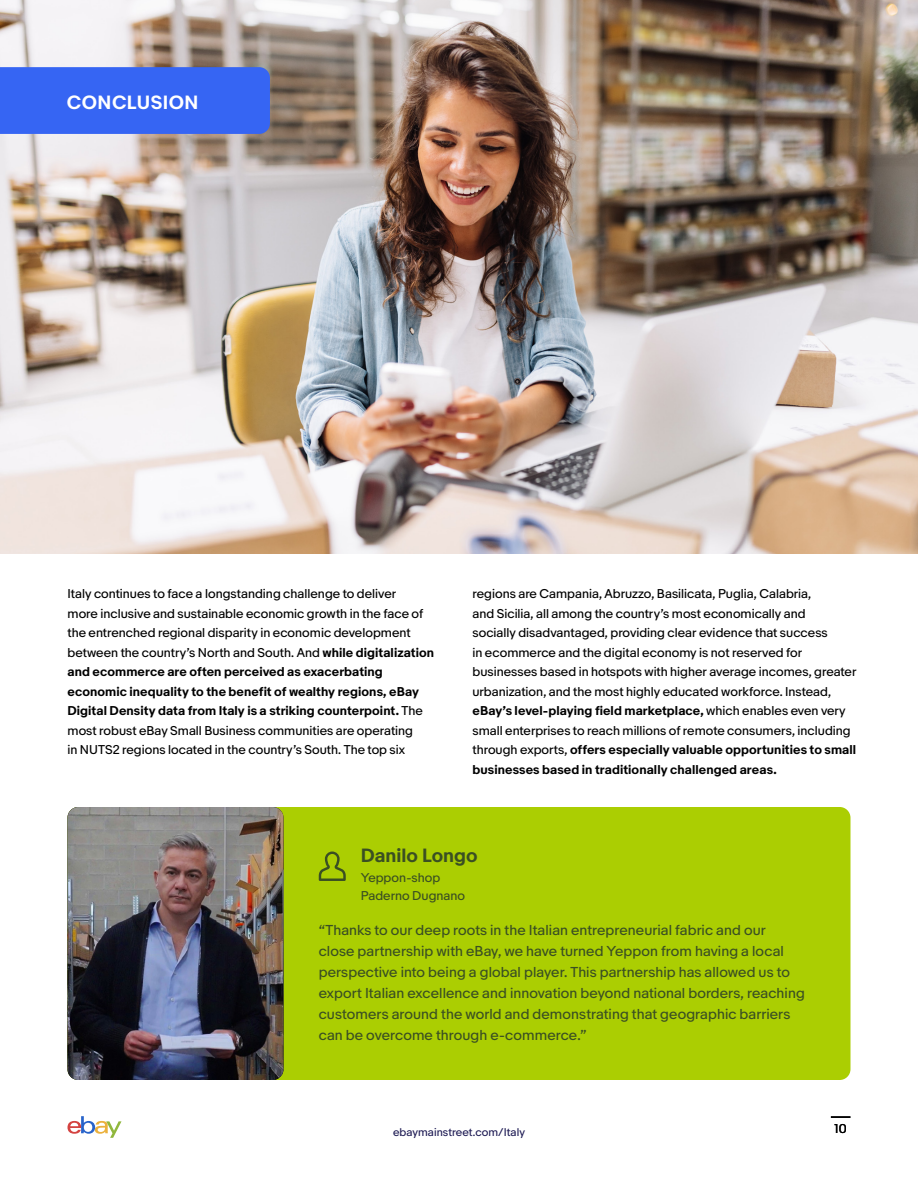
<style>
.page{position:relative;width:918px;height:1188px;background:#fff}
.page>*{position:absolute;margin:0;border:0;box-sizing:border-box;transform-origin:0 0}
.t1{font:700 18px "Market Sans";color:#3a4f23}
.t2{font:700 18px "Market Sans";letter-spacing:.025em;color:#fff}
.t3{font:13.5px/21px "Market Sans";letter-spacing:.005em;color:#3a4f23}
.t4{font:12px/19.5px "Market Sans";color:#000}
.t5{font:12px/18px "Market Sans";letter-spacing:.005em;color:#3a4f23}
.t6{font:10.5px "Market Sans";letter-spacing:.005em;color:#201d55}
.s1{font-weight:700}
</style>
<div class="page">
<svg style="left:68px;top:1116px;width:54px;height:22px"></svg>
<svg style="left:831px;top:1116px;width:19px;height:2px"></svg>
<img style="left:0;top:0;width:918px;height:554px">
<div style="left:0;top:67px;width:270px;height:67px;background:#3665f3"></div>
<div style="left:68px;top:807px;width:782px;height:273px;background:#abce02;border-radius:11px"></div>
<img style="left:68px;top:807px;width:216px;height:273px">
<svg style="left:319px;top:852px;width:27px;height:29px"></svg>
<h1 class="t2" style="left:67px;top:91px;width:133px">CONCLUSION</h1>
<p class="t4" style="left:68px;top:584px;width:368px">Italy continues to face a longstanding challenge to deliver<br>more inclusive and sustainable economic growth in the face of the entrenched regional disparity in economic development between the country’s North and South. And <span class="s1">while digitalization and ecommerce are often perceived as exacerbating economic inequality to the benefit of wealthy regions, eBay Digital Density data from Italy is a striking counterpoint.</span> The most robust eBay Small Business communities are operating<br>in NUTS2 regions located in the country’s South. The top six</p>
<p class="t4" style="left:472px;top:584px;width:385px">regions are Campania, Abruzzo, Basilicata, Puglia, Calabria,<br>and Sicilia, all among the country’s most economically and<br>socially disadvantaged, providing clear evidence that success<br>in ecommerce and the digital economy is not reserved for businesses based in hotspots with higher average incomes, greater urbanization, and the most highly educated workforce. Instead, <span class="s1">eBay’s level-playing field marketplace,</span> which enables even very small enterprises to reach millions of remote consumers, including through exports, <span class="s1">offers especially valuable opportunities to small businesses based in traditionally challenged areas.</span></p>
<h1 class="t1" style="left:361px;top:844px;width:118px">Danilo Longo</h1>
<p class="t5" style="left:361px;top:869px;width:106px">Yeppon-shop<br>Paderno Dugnano</p>
<p class="t3" style="left:319px;top:920px;width:488px">“Thanks to our deep roots in the Italian entrepreneurial fabric and our close partnership with eBay, we have turned Yeppon from having a local perspective into being a global player. This partnership has allowed us to export Italian excellence and innovation beyond national borders, reaching customers around the world and demonstrating that geographic barriers can be overcome through e-commerce.”</p>
<p class="t6" style="left:393px;top:1126px;width:133px">ebaymainstreet.com/Italy</p>
<p class="t4" style="left:835px;top:1119px;width:14px">10</p>
</div>
